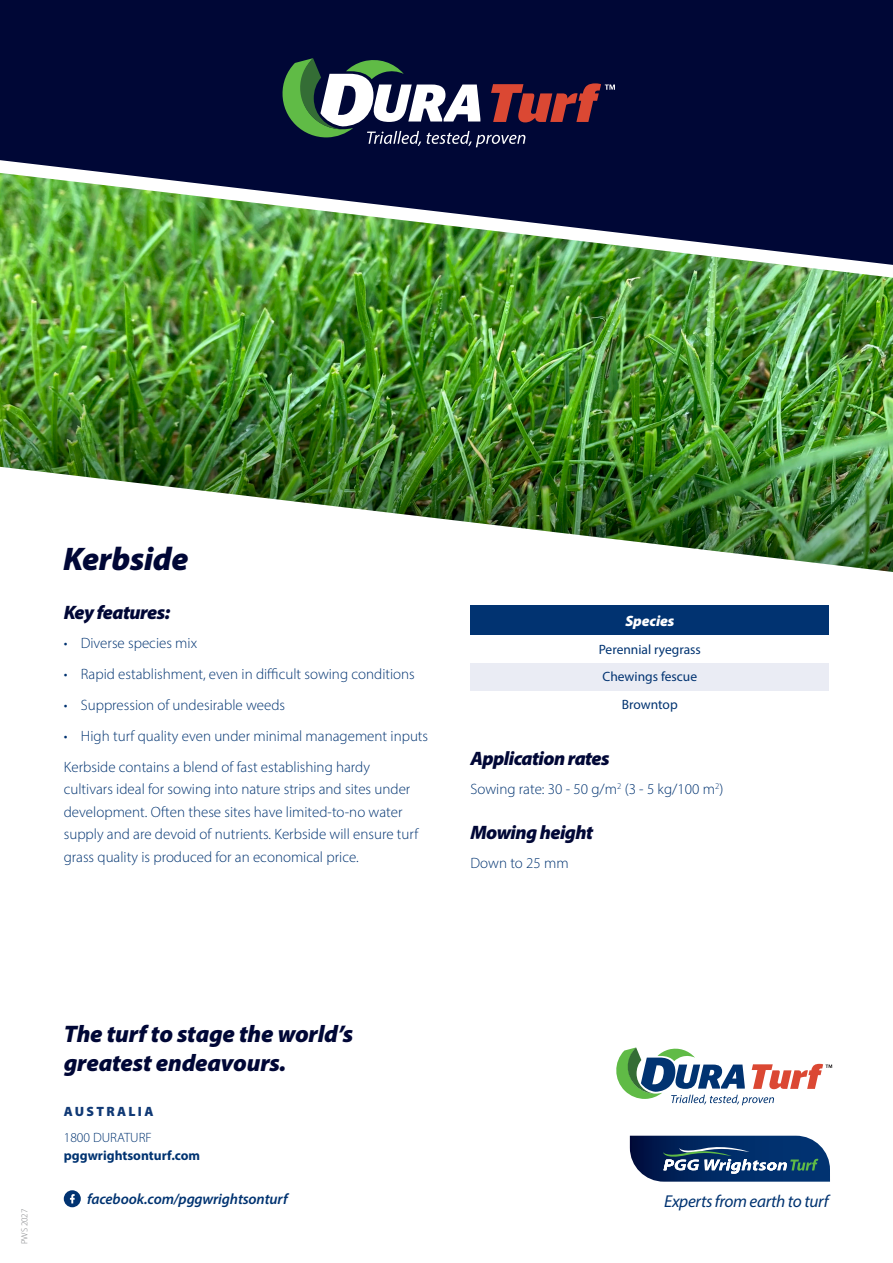
<style>
.page{position:relative;width:893px;height:1263px;background:#fff}
.page>*{position:absolute;margin:0;border:0;box-sizing:border-box;transform-origin:0 0}
.GREEN_HEAD{font:italic 900 32.85px "Myriad Pro";letter-spacing:-.01em;color:#000736}
.t1{font:italic 900 24px/28.5px "Myriad Pro";letter-spacing:-.01em;color:#000736}
.Subheading{font:italic 900 19.5px "Myriad Pro";letter-spacing:-.03em;color:#000736}
.t2{font:italic 17.25px "Myriad Pro";letter-spacing:-.02em;color:#013371}
.Body_Copy{font:300 15px/22.5px "Myriad Pro";color:#013371}
.Subheading-2{font:300 15px "Myriad Pro";color:#013371}
.Body_Copy-2{font:italic 600 15px "Myriad Pro";letter-spacing:-.01em;color:#013371}
.t3{font:italic 900 15px "Myriad Pro";letter-spacing:-.005em;color:#fff}
.t4{font:13.5px "Myriad Pro";color:#013371}
.Intro{font:700 13.5px/18px "Myriad Pro";color:#013371}
.CAPS_HEADING{font:900 13.5px "Myriad Pro";letter-spacing:.17em;color:#103975}
.Body_Copy-3{font:300 9px "Myriad Pro";letter-spacing:-.01em;color:#808285}
.s1{font-weight:300}
</style>
<div class="page">
<img style="left:0;top:278px;width:893px;height:63px">
<img style="left:0;top:341px;width:893px;height:126px">
<img style="left:2px;top:467px;width:891px;height:105px">
<img style="left:0;top:265px;width:893px;height:13px">
<svg style="left:0;top:0;width:893px;height:265px;background:#1e3042"></svg>
<div style="left:64px;top:1190px;width:17px;height:17px;background:#013371;border-radius:50%"></div>
<svg style="left:70px;top:1194px;width:5px;height:9px"></svg>
<svg style="left:278px;top:57px;width:337px;height:90px;background:#434458"></svg>
<div style="left:470px;top:605px;width:359px;height:30px;background:#013371"></div>
<svg style="left:470px;top:690px;width:359px;height:1px"></svg>
<div style="left:470px;top:663px;width:359px;height:27px;background:#eaecf4"></div>
<svg style="left:630px;top:1136px;width:200px;height:46px;background:#294c79"></svg>
<svg style="left:616px;top:1047px;width:216px;height:58px"></svg>
<p class="GREEN_HEAD" style="left:63px;top:537px;width:127px">Kerbside</p>
<p class="Subheading" style="left:64px;top:599px;width:108px">Key features:</p>
<p class="Body_Copy" style="left:64px;top:631px;width:135px">• Diverse species mix</p>
<p class="Body_Copy" style="left:64px;top:662px;width:353px">• Rapid establishment, even in difficult sowing conditions</p>
<p class="Body_Copy" style="left:64px;top:693px;width:223px">• Suppression of undesirable weeds</p>
<p class="Body_Copy" style="left:64px;top:724px;width:366px">• High turf quality even under minimal management inputs</p>
<p class="Body_Copy" style="left:64px;top:755px;width:356px">Kerbside contains a blend of fast establishing hardy cultivars ideal for sowing into nature strips and sites under development. Often these sites have limited-to-no water supply and are devoid of nutrients. Kerbside will ensure turf grass quality is produced for an economical price.</p>
<p class="t3" style="left:625px;top:610px;width:51px">Species</p>
<p class="t4" style="left:599px;top:641px;width:104px">Perennial ryegrass</p>
<p class="t4" style="left:603px;top:669px;width:96px">Chewings fescue</p>
<p class="t4" style="left:622px;top:696px;width:57px">Browntop</p>
<p class="Subheading" style="left:470px;top:746px;width:141px">Application rates</p>
<p class="Subheading-2" style="left:470px;top:780px;width:254px">Sowing rate: 30 - 50 g/m<sup>2</sup> (3 - 5 kg/100 m<sup>2</sup>)</p>
<p class="Subheading" style="left:470px;top:819px;width:124px">Mowing height</p>
<p class="Subheading-2" style="left:470px;top:853px;width:100px">Down to 25 mm</p>
<p class="Body_Copy-3" style="left:19px;top:1244px;width:37px;rotate:-90deg">PWS 2027</p>
<p class="t1" style="left:64px;top:1019px;width:291px">The turf to stage the world’s greatest endeavours.</p>
<p class="CAPS_HEADING" style="left:64px;top:1102px;width:91px">AUSTRALIA</p>
<p class="Intro" style="left:64px;top:1128px;width:138px"><span class="s1">1800 DURATURF </span>pggwrightsonturf.com</p>
<p class="Body_Copy-2" style="left:87px;top:1190px;width:202px">facebook.com/pggwrightsonturf</p>
<p class="t2" style="left:664px;top:1191px;width:166px">Experts from earth to turf</p>
</div>
